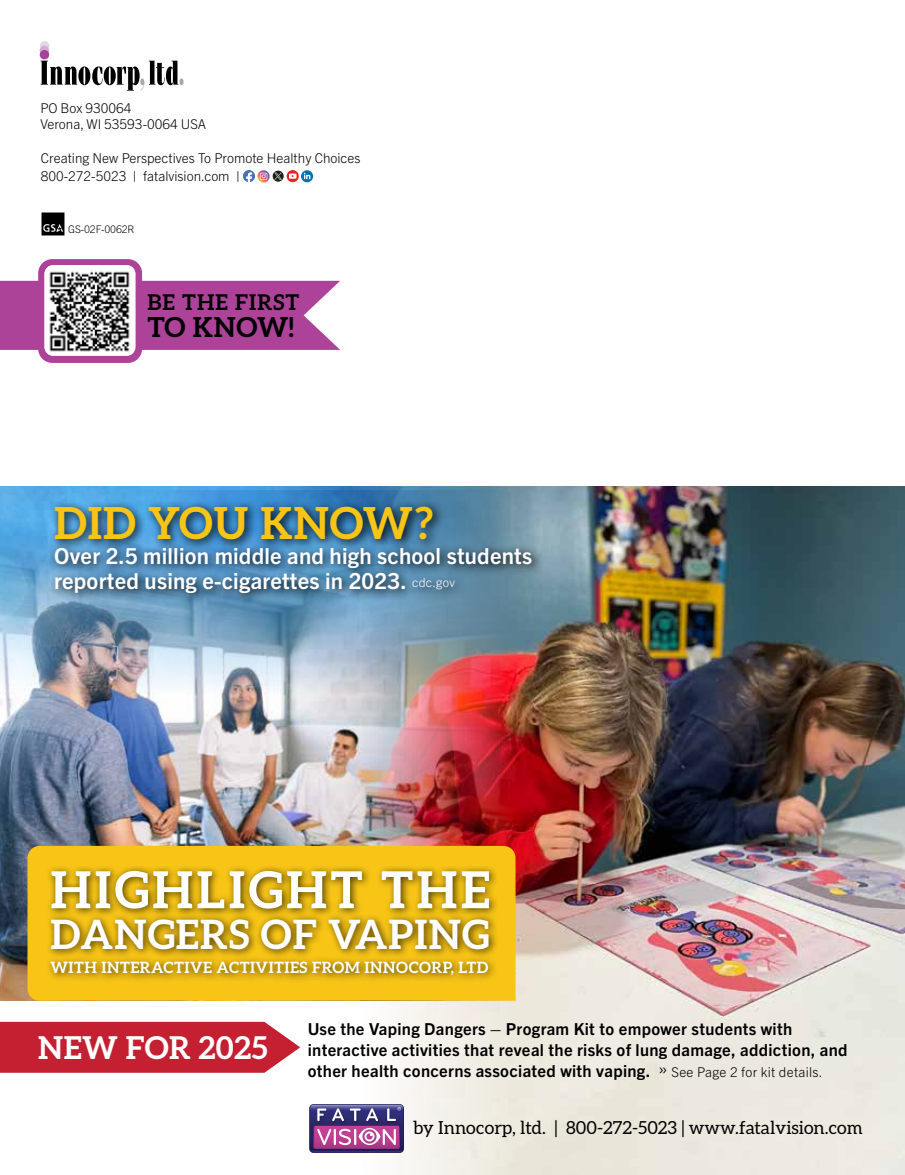
<style>
.page{position:relative;width:905px;height:1175px;background:#fff}
.page>*{position:absolute;margin:0;border:0;box-sizing:border-box;transform-origin:0 0}
.t1{font:700 51px "Aleo";letter-spacing:.065em;color:#fff}
.t2{font:700 44.25px "Aleo";letter-spacing:.02em;color:#f8c516}
.t3{font:700 40.5px "Aleo";letter-spacing:.025em;color:#fff}
.t4{font:700 31.5px "Aleo";letter-spacing:.01em;color:#fff}
.t5{font:700 27.6px "Aleo";color:#000}
.t6{font:700 22.05px/25.5px "Trade Gothic Next LT Pro";letter-spacing:.01em;color:#fff}
.t7{font:700 21.75px "Aleo";letter-spacing:.05em;color:#000}
.t8{font:18px "Aleo";color:#000}
.t9{font:700 16.5px/21px "Trade Gothic Next LT Pro";letter-spacing:.02em;color:#000}
.t10{font:700 15.6px "Aleo";letter-spacing:.03em;color:#fff}
.t11{font:300 13.5px/18px "Trade Gothic Next LT Pro";color:#000}
.t12{font:300 10.5px "Trade Gothic Next LT Pro";letter-spacing:-.02em;color:#000}
.s1{font-weight:300;font-size:12.45px}
.s2{font-weight:300;font-size:18px}
.s3{font-weight:300;font-size:13.5px}
</style>
<div class="page">
<img style="left:0;top:530px;width:363px;height:470px">
<img style="left:363px;top:486px;width:541px;height:688px">
<div style="left:27px;top:846px;width:488px;height:154px;background:#f8c516"></div>
<div style="left:46px;top:864px;width:453px;height:120px;background:#000;opacity:.75"></div>
<svg style="left:48px;top:500px;width:496px;height:104px;background:#497b9f"></svg>
<img style="left:41px;top:212px;width:24px;height:24px">
<div style="left:40px;top:41px;width:9px;height:10px;background:#e6d2e7;border-radius:50%"></div>
<div style="left:40px;top:46px;width:9px;height:9px;background:#d2acd1;border-radius:50%"></div>
<svg style="left:41px;top:61px;width:142px;height:30px"></svg>
<div style="left:40px;top:50px;width:9px;height:9px;background:#a54399;border-radius:50%"></div>
<svg style="left:287px;top:170px;width:12px;height:12px"></svg>
<svg style="left:289px;top:173px;width:7px;height:6px"></svg>
<div style="left:272px;top:170px;width:12px;height:12px;border:1px solid #fff;border-radius:50%"></div>
<svg style="left:301px;top:170px;width:12px;height:12px"></svg>
<svg style="left:304px;top:173px;width:6px;height:6px"></svg>
<svg style="left:243px;top:170px;width:39px;height:12px"></svg>
<img style="left:310px;top:1104px;width:93px;height:48px">
<svg style="left:313px;top:1106px;width:88px;height:42px;background:#905e9a"></svg>
<svg style="left:0;top:281px;width:340px;height:69px;background:#b150a0"></svg>
<div style="left:38px;top:259px;width:104px;height:104px;background:#ac4399;border-radius:14px"></div>
<img style="left:45px;top:265px;width:90px;height:91px">
<svg style="left:0;top:1021px;width:300px;height:51px;background:#c82f40"></svg>
<p class="t11" style="left:40px;top:99px;width:167px;line-height:16.2px">PO Box 930064<br>Verona, WI 53593-0064 USA</p>
<p class="t11" style="left:41px;top:148px;width:321px">Creating New Perspectives To Promote Healthy Choices<br>800-272-5023 | fatalvision.com |</p>
<p class="t12" style="left:68px;top:222px;width:68px">GS-02F-0062R</p>
<h3 class="t7" style="left:147px;top:290px;width:153px">BE THE FIRST</h3>
<h3 class="t5" style="left:147px;top:311px;width:148px">TO KNOW!</h3>
<h2 class="t2" style="left:54px;top:497px;width:380px">DID YOU KNOW?</h2>
<h3 class="t6" style="left:54px;top:541px;width:479px">Over 2.5 million middle and high school students reported using e-cigarettes in 2023. <span class="s1">cdc.gov</span></h3>
<h1 class="t1" style="left:50px;top:860px;width:441px">HIGHLIGHT THE</h1>
<h3 class="t3" style="left:50px;top:910px;width:440px">DANGERS OF VAPING</h3>
<p class="t10" style="left:50px;top:958px;width:439px">WITH INTERACTIVE ACTIVITIES FROM INNOCORP, LTD</p>
<h3 class="t4" style="left:38px;top:1029px;width:231px">NEW FOR 2025</h3>
<p class="t9" style="left:308px;top:1017px;width:541px">Use the Vaping Dangers – Program Kit to empower students with interactive activities that reveal the risks of lung damage, addiction, and other health concerns associated with vaping. <span class="s2">»</span> <span class="s3">See Page 2 for kit details.</span></p>
<p class="t8" style="left:413px;top:1117px;width:451px">by Innocorp, ltd. | 800-272-5023 | www.fatalvision.com</p>
</div>
